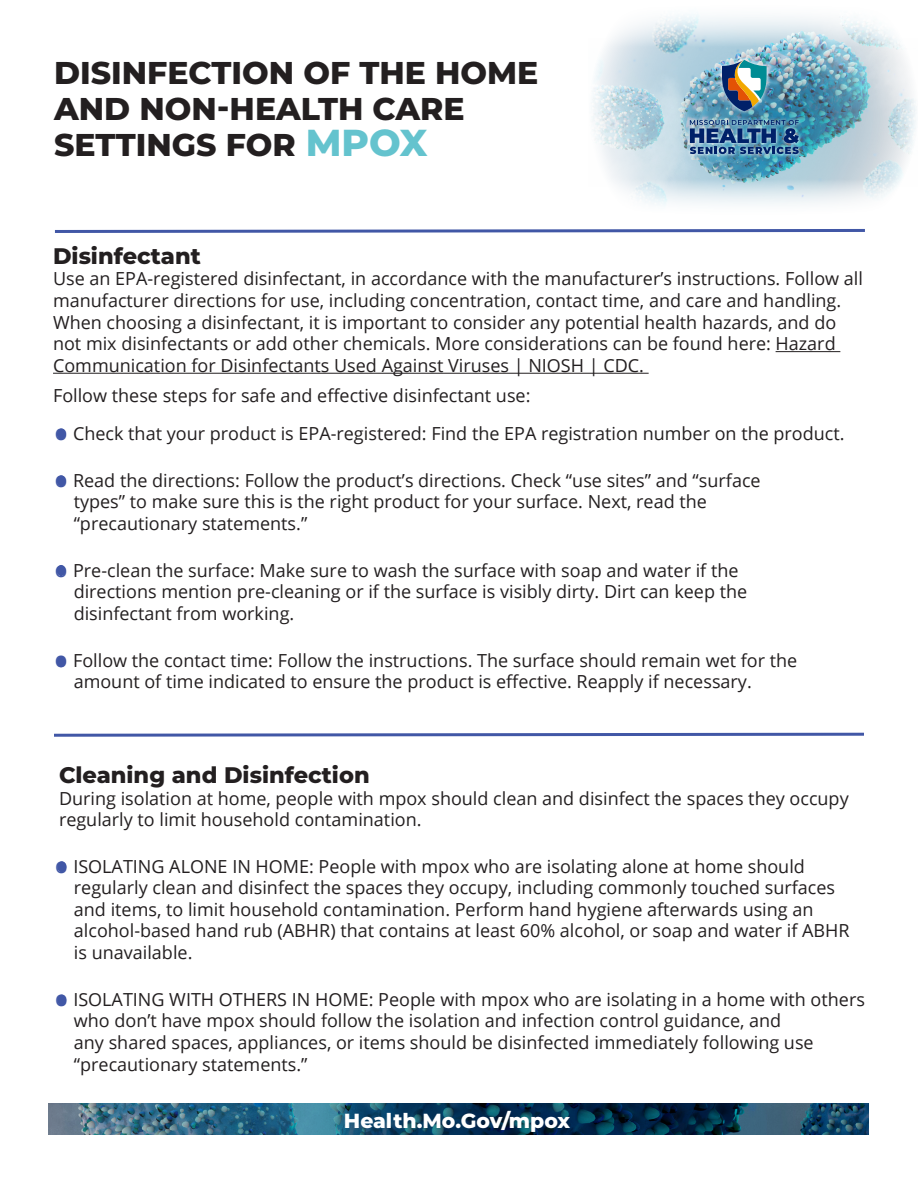
<style>
.page{position:relative;width:918px;height:1188px;background:#fff}
.page>*{position:absolute;margin:0;border:0;box-sizing:border-box;transform-origin:0 0}
.t1{font:800 31.5px/36px "Montserrat";color:#231f20}
.B_head{font:800 22.5px "Montserrat";color:#231f20}
.t2{font:800 20.4px "Montserrat";color:#fff}
.Body_copy{font:18px/21.6px "Open Sans";color:#231f20}
.s1{font-size:37.5px;color:#64c3ce}
.s2{font-size:21px;color:#4157a6}
</style>
<div class="page">
<img style="left:49px;top:1104px;width:820px;height:30px">
<hr style="left:776px;top:351px;width:64px;height:1px;background:#231f20">
<hr style="left:53px;top:373px;width:596px;height:1px;background:#231f20">
<img style="left:592px;top:14px;width:325px;height:192px">
<svg style="left:55px;top:229px;width:810px;height:4px;background:#7080bb"></svg>
<div style="left:57px;top:429px;width:9px;height:11px;background:#4157a6;border-radius:50%"></div>
<div style="left:57px;top:475px;width:9px;height:11px;background:#4157a6;border-radius:50%"></div>
<div style="left:57px;top:565px;width:9px;height:11px;background:#4157a6;border-radius:50%"></div>
<div style="left:57px;top:656px;width:9px;height:11px;background:#4157a6;border-radius:50%"></div>
<svg style="left:54px;top:732px;width:810px;height:5px"></svg>
<div style="left:57px;top:861px;width:9px;height:11px;background:#4157a6;border-radius:50%"></div>
<div style="left:57px;top:995px;width:9px;height:11px;background:#4157a6;border-radius:50%"></div>
<img style="left:686px;top:56px;width:117px;height:102px">
<svg style="left:722px;top:60px;width:45px;height:51px;background:#748b8c"></svg>
<img style="left:690px;top:120px;width:109px;height:34px">
<p class="t1" style="left:54px;top:54px;width:486px">DISINFECTION OF THE HOME<br>AND NON-HEALTH CARE</p>
<p class="t1" style="left:54px;top:126px;width:375px">SETTINGS FOR <span class="s1">MPOX</span></p>
<p class="B_head" style="left:53px;top:239px;width:149px">Disinfectant</p>
<p class="Body_copy" style="left:53px;top:268px;width:811px">Use an EPA-registered disinfectant, in accordance with the manufacturer’s instructions. Follow all manufacturer directions for use, including concentration, contact time, and care and handling.<br>When choosing a disinfectant, it is important to consider any potential health hazards, and do not mix disinfectants or add other chemicals. More considerations can be found here: Hazard Communication for Disinfectants Used Against Viruses | NIOSH | CDC.</p>
<p class="Body_copy" style="left:53px;top:384px;width:479px">Follow these steps for safe and effective disinfectant use:</p>
<p class="Body_copy" style="left:55px;top:422px;width:791px"><span class="s2">o</span> Check that your product is EPA-registered: Find the EPA registration number on the product.</p>
<p class="Body_copy" style="left:55px;top:469px;width:707px"><span class="s2">o</span> Read the directions: Follow the product’s directions. Check “use sites” and “surface</p>
<p class="Body_copy" style="left:74px;top:490px;width:635px">types” to make sure this is the right product for your surface. Next, read the</p>
<p class="Body_copy" style="left:74px;top:512px;width:235px">“precautionary statements.”</p>
<p class="Body_copy" style="left:55px;top:559px;width:685px"><span class="s2">o</span> Pre-clean the surface: Make sure to wash the surface with soap and water if the</p>
<p class="Body_copy" style="left:74px;top:580px;width:675px">directions mention pre-cleaning or if the surface is visibly dirty. Dirt can keep the</p>
<p class="Body_copy" style="left:74px;top:602px;width:222px">disinfectant from working.</p>
<p class="Body_copy" style="left:74px;top:649px;width:725px;text-indent:-19px"><span class="s2">o</span> Follow the contact time: Follow the instructions. The surface should remain wet for the amount of time indicated to ensure the product is effective. Reapply if necessary.</p>
<p class="B_head" style="left:59px;top:759px;width:312px">Cleaning and Disinfection</p>
<p class="Body_copy" style="left:59px;top:787px;width:791px">During isolation at home, people with mpox should clean and disinfect the spaces they occupy regularly to limit household contamination.</p>
<p class="Body_copy" style="left:55px;top:855px;width:751px"><span class="s2">o</span> ISOLATING ALONE IN HOME: People with mpox who are isolating alone at home should</p>
<p class="Body_copy" style="left:74px;top:876px;width:763px">regularly clean and disinfect the spaces they occupy, including commonly touched surfaces and items, to limit household contamination. Perform hand hygiene afterwards using an</p>
<p class="Body_copy" style="left:74px;top:920px;width:777px">alcohol-based hand rub (ABHR) that contains at least 60% alcohol, or soap and water if ABHR is unavailable.</p>
<p class="Body_copy" style="left:55px;top:988px;width:811px"><span class="s2">o</span> ISOLATING WITH OTHERS IN HOME: People with mpox who are isolating in a home with others</p>
<p class="Body_copy" style="left:74px;top:1010px;width:709px">who don’t have mpox should follow the isolation and infection control guidance, and</p>
<p class="Body_copy" style="left:74px;top:1031px;width:741px">any shared spaces, appliances, or items should be disinfected immediately following use</p>
<p class="Body_copy" style="left:74px;top:1053px;width:235px">“precautionary statements.”</p>
<p class="t2" style="left:344px;top:1105px;width:228px">Health.Mo.Gov/mpox</p>
</div>
